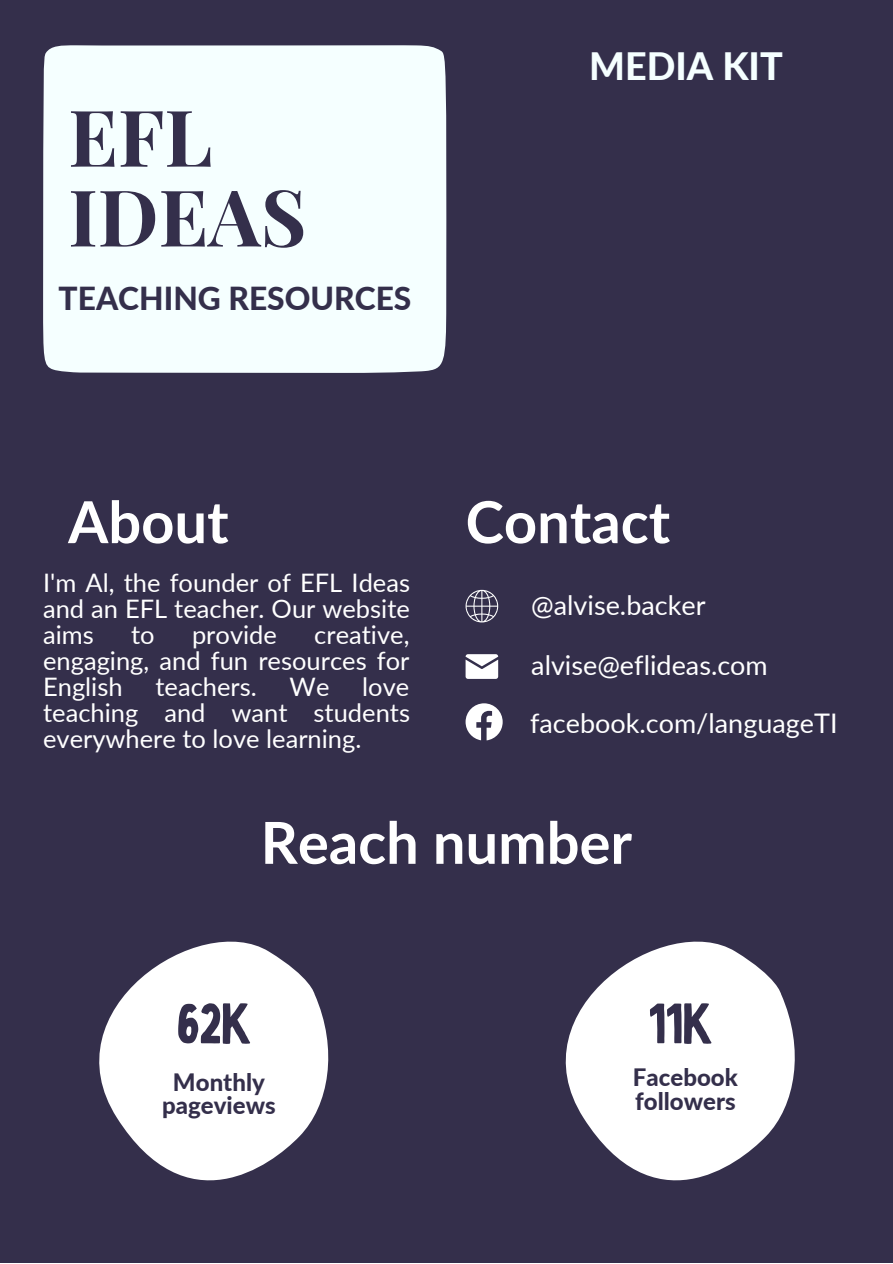
<style>
.page{position:relative;width:893px;height:1264px;background:#fff}
.page>*{position:absolute;margin:0;border:0;box-sizing:border-box;transform-origin:0 0}
.t1{font:700 78.3px/79.8px "Playfair Display";color:#342f4b}
.t2{font:700 57.9px "Lato";color:#fff}
.t3{font:55.65px "Bobby Jones";letter-spacing:-.035em;color:#342f4b}
.t4{font:800 37.65px "Lato";color:#f5ffff}
.t5{font:800 31.8px "Lato";color:#342f4b}
.t6{font:27px "Lato";color:#fff}
.t7{font:25.5px/25.8px "Lato";color:#fff;text-align:justify}
.t8{font:800 24px "Lato";color:#342f4b}
</style>
<div class="page">
<div style="left:0;top:0;width:892px;height:1262px;background:#342f4b"></div>
<div style="left:43px;top:45px;width:403px;height:328px;background:#f5ffff"></div>
<svg style="left:465px;top:654px;width:33px;height:25px"></svg>
<svg style="left:465px;top:590px;width:33px;height:32px"></svg>
<svg style="left:99px;top:941px;width:230px;height:240px;fill:#fff"></svg>
<svg style="left:565px;top:941px;width:230px;height:240px;fill:#fff"></svg>
<svg style="left:465px;top:703px;width:37px;height:37px"></svg>
<p class="t1" style="left:68px;top:94px;width:240px">EFL<br>IDEAS</p>
<p class="t5" style="left:59px;top:279px;width:354px">TEACHING RESOURCES</p>
<p class="t4" style="left:589px;top:43px;width:195px">MEDIA KIT</p>
<p class="t2" style="left:68px;top:486px;width:162px">About</p>
<p class="t2" style="left:465px;top:486px;width:206px">Contact</p>
<p class="t7" style="left:43px;top:569px;width:368px">I'm Al, the founder of EFL Ideas and an EFL teacher. Our website aims</p>
<p class="t7" style="left:131px;top:621px;width:25px">to</p>
<p class="t7" style="left:192px;top:621px;width:86px">provide</p>
<p class="t7" style="left:43px;top:621px;width:368px;text-indent:271px">creative, engaging, and fun resources for English</p>
<p class="t7" style="left:43px;top:673px;width:368px;text-indent:319px">love teaching and want students everywhere to love learning.</p>
<p class="t7" style="left:155px;top:673px;width:103px">teachers.</p>
<p class="t7" style="left:289px;top:673px;width:41px">We</p>
<p class="t6" style="left:531px;top:588px;width:176px">@alvise.backer</p>
<p class="t6" style="left:531px;top:648px;width:238px">alvise@eflideas.com</p>
<p class="t6" style="left:530px;top:706px;width:309px">facebook.com/languageTI</p>
<p class="t2" style="left:261px;top:806px;width:373px">Reach number</p>
<p class="t3" style="left:176px;top:988px;width:78px">62K</p>
<p class="t8" style="left:173px;top:1066px;width:93px">Monthly</p>
<p class="t8" style="left:162px;top:1090px;width:115px">pageviews</p>
<p class="t3" style="left:647px;top:988px;width:67px">11K</p>
<p class="t8" style="left:633px;top:1062px;width:106px">Facebook</p>
<p class="t8" style="left:635px;top:1085px;width:102px">followers</p>
</div>
